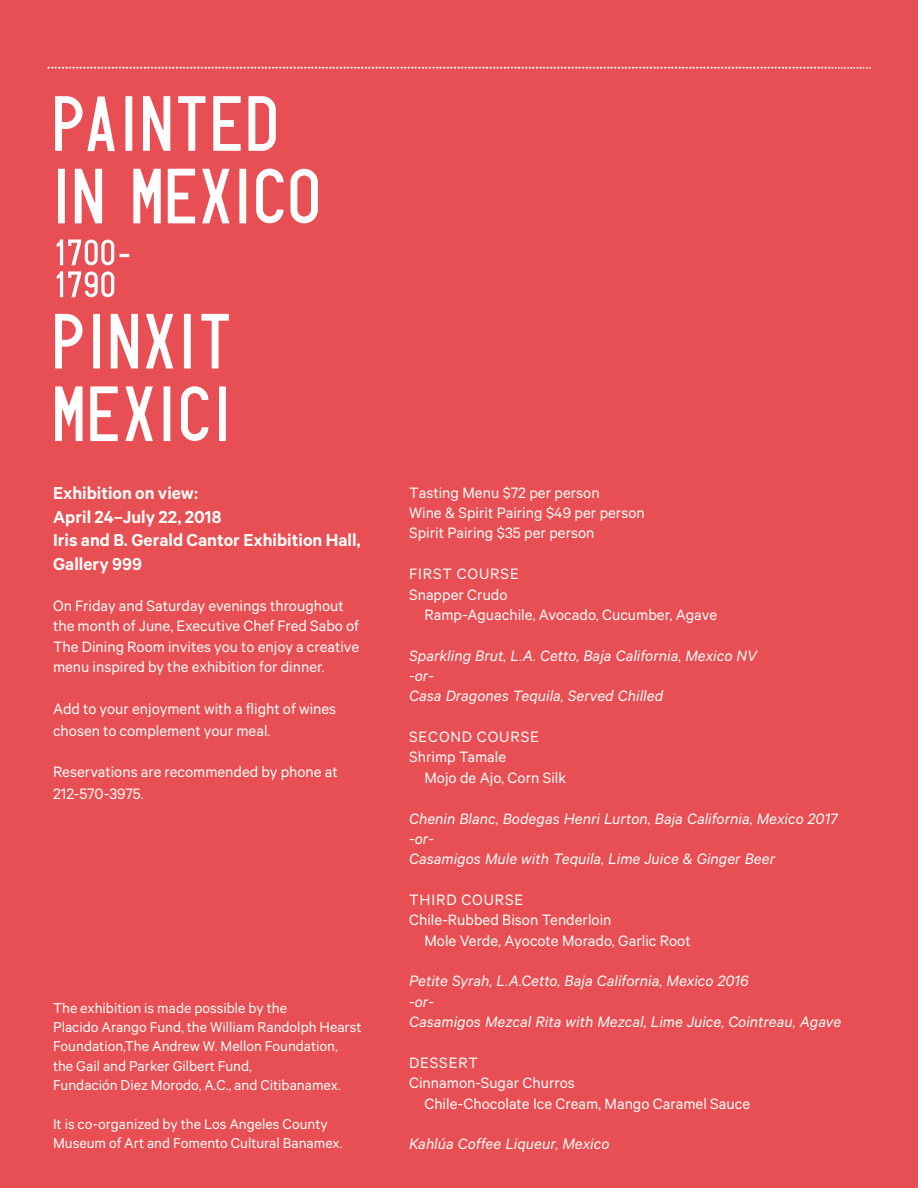
<style>
.page{position:relative;width:918px;height:1188px;background:#e74f55}
.page>*{position:absolute;margin:0;border:0;box-sizing:border-box;transform-origin:0 0}
.Header_01{font:600 19.5px/23.4px "The Met Sans";color:#fffcf7}
.Dish{font:16.95px/20.5px "The Met Sans";color:#fffcf7}
.t1{font:italic 16.95px/20.4px "The Met Sans";color:#fffcf7}
.Dish-2{font:16.95px "The Met Sans";letter-spacing:.05em;color:#fffcf7}
.Dish-3{font:16.95px/20.4px "The Met Sans";letter-spacing:.025em;color:#fffcf7}
.t2{font:16.05px/19.4px "The Met Sans";color:#fffcf7}
</style>
<div class="page">
<svg style="left:55px;top:386px;width:171px;height:55px"></svg>
<svg style="left:55px;top:314px;width:174px;height:54px"></svg>
<svg style="left:58px;top:168px;width:260px;height:55px"></svg>
<svg style="left:55px;top:96px;width:221px;height:55px"></svg>
<svg style="left:57px;top:239px;width:72px;height:26px"></svg>
<svg style="left:57px;top:271px;width:57px;height:26px"></svg>
<p class="Header_01" style="left:53px;top:481px;width:147px">Exhibition on view:</p>
<p class="Header_01" style="left:53px;top:504px;width:170px">April 24–July 22, 2018</p>
<p class="Header_01" style="left:53px;top:528px;width:309px">Iris and B. Gerald Cantor Exhibition Hall,<br>Gallery 999</p>
<p class="Dish" style="left:53px;top:595px;width:308px">On Friday and Saturday evenings throughout the month of June, Executive Chef Fred Sabo of The Dining Room invites you to enjoy a creative menu inspired by the exhibition for dinner.</p>
<p class="Dish" style="left:53px;top:698px;width:285px;line-height:21.6px">Add to your enjoyment with a flight of wines chosen to complement your meal.</p>
<p class="Dish" style="left:53px;top:760px;width:286px;line-height:22.6px">Reservations are recommended by phone at<br>212-570-3975.</p>
<p class="t2" style="left:53px;top:998px;width:310px">The exhibition is made possible by the<br>Placido Arango Fund, the William Randolph Hearst Foundation,The Andrew W. Mellon Foundation, the Gail and Parker Gilbert Fund,<br>Fundación Diez Morodo, A.C., and Citibanamex.</p>
<p class="t2" style="left:53px;top:1114px;width:291px">It is co-organized by the Los Angeles County<br>Museum of Art and Fomento Cultural Banamex.</p>
<p class="Dish" style="left:409px;top:482px;width:237px">Tasting Menu $72 per person<br>Wine &amp; Spirit Pairing $49 per person<br>Spirit Pairing $35 per person</p>
<p class="Dish-2" style="left:409px;top:564px;width:111px">FIRST COURSE</p>
<p class="Dish" style="left:409px;top:584px;width:100px">Snapper Crudo</p>
<p class="Dish" style="left:424px;top:604px;width:294px">Ramp-Aguachile, Avocado, Cucumber, Agave</p>
<p class="t1" style="left:409px;top:645px;width:350px">Sparkling Brut, L.A. Cetto, Baja California, Mexico NV -or-<br>Casa Dragones Tequila, Served Chilled</p>
<p class="Dish-3" style="left:409px;top:726px;width:131px">SECOND COURSE<br>Shrimp Tamale</p>
<p class="Dish" style="left:424px;top:767px;width:143px">Mojo de Ajo, Corn Silk</p>
<p class="t1" style="left:409px;top:808px;width:430px">Chenin Blanc, Bodegas Henri Lurton, Baja California, Mexico 2017 -or-<br>Casamigos Mule with Tequila, Lime Juice &amp; Ginger Beer</p>
<p class="Dish-2" style="left:409px;top:890px;width:116px">THIRD COURSE</p>
<p class="Dish" style="left:409px;top:909px;width:204px">Chile-Rubbed Bison Tenderloin</p>
<p class="Dish" style="left:424px;top:930px;width:268px">Mole Verde, Ayocote Morado, Garlic Root</p>
<p class="t1" style="left:409px;top:971px;width:434px">Petite Syrah, L.A.Cetto, Baja California, Mexico 2016<br>-or-<br>Casamigos Mezcal Rita with Mezcal, Lime Juice, Cointreau, Agave</p>
<p class="Dish-2" style="left:409px;top:1053px;width:71px">DESSERT</p>
<p class="Dish" style="left:409px;top:1072px;width:167px">Cinnamon-Sugar Churros</p>
<p class="Dish" style="left:424px;top:1093px;width:327px">Chile-Chocolate Ice Cream, Mango Caramel Sauce</p>
<p class="t1" style="left:409px;top:1134px;width:202px">Kahlúa Coffee Liqueur, Mexico</p>
</div>
